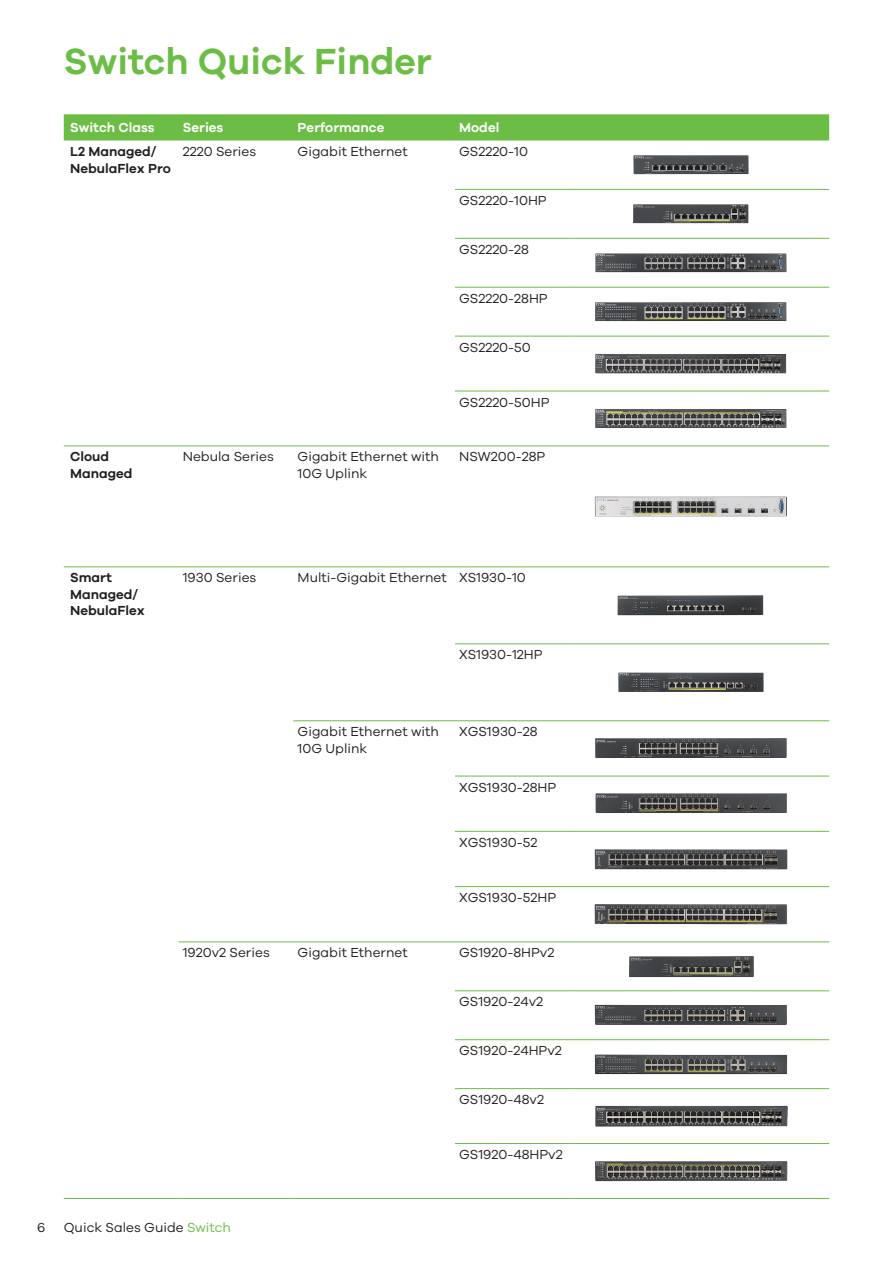
<style>
.page{position:relative;width:893px;height:1263px;background:#fff}
.page>*{position:absolute;margin:0;border:0;box-sizing:border-box;transform-origin:0 0}
.Title-20pt{font:600 37.5px "Galano Grotesque";color:#6cbd45}
.t1{font:13.5px/16.5px "Galano Grotesque";color:#231f20}
.t2{font:600 13.5px/16.5px "Galano Grotesque";color:#231f20}
.t3{font:600 13.5px "Galano Grotesque";color:#fff}
.s1{color:#6cbd45}
</style>
<div class="page">
<div style="left:64px;top:114px;width:765px;height:26px;background:#6cbd45"></div>
<hr style="left:455px;top:189px;width:115px;height:1px;background:#6cbd45">
<hr style="left:570px;top:189px;width:259px;height:1px;background:#6cbd45">
<hr style="left:455px;top:238px;width:115px;height:1px;background:#6cbd45">
<hr style="left:570px;top:238px;width:259px;height:1px;background:#6cbd45">
<hr style="left:455px;top:287px;width:115px;height:1px;background:#6cbd45">
<hr style="left:570px;top:287px;width:259px;height:1px;background:#6cbd45">
<hr style="left:455px;top:336px;width:115px;height:1px;background:#6cbd45">
<hr style="left:570px;top:336px;width:259px;height:1px;background:#6cbd45">
<hr style="left:455px;top:391px;width:115px;height:1px;background:#6cbd45">
<hr style="left:570px;top:391px;width:259px;height:1px;background:#6cbd45">
<hr style="left:64px;top:446px;width:115px;height:1px;background:#6cbd45">
<hr style="left:179px;top:446px;width:114px;height:1px;background:#6cbd45">
<hr style="left:293px;top:446px;width:162px;height:1px;background:#6cbd45">
<hr style="left:455px;top:446px;width:115px;height:1px;background:#6cbd45">
<hr style="left:570px;top:446px;width:259px;height:1px;background:#6cbd45">
<hr style="left:64px;top:566px;width:115px;height:1px;background:#6cbd45">
<hr style="left:179px;top:566px;width:114px;height:1px;background:#6cbd45">
<hr style="left:293px;top:566px;width:162px;height:1px;background:#6cbd45">
<hr style="left:455px;top:566px;width:115px;height:1px;background:#6cbd45">
<hr style="left:455px;top:643px;width:115px;height:1px;background:#6cbd45">
<hr style="left:570px;top:566px;width:259px;height:1px;background:#6cbd45">
<hr style="left:570px;top:643px;width:259px;height:1px;background:#6cbd45">
<hr style="left:293px;top:720px;width:162px;height:1px;background:#6cbd45">
<hr style="left:455px;top:720px;width:115px;height:1px;background:#6cbd45">
<hr style="left:570px;top:720px;width:259px;height:1px;background:#6cbd45">
<hr style="left:455px;top:776px;width:115px;height:1px;background:#6cbd45">
<hr style="left:570px;top:776px;width:259px;height:1px;background:#6cbd45">
<hr style="left:455px;top:831px;width:115px;height:1px;background:#6cbd45">
<hr style="left:570px;top:831px;width:259px;height:1px;background:#6cbd45">
<hr style="left:455px;top:886px;width:115px;height:1px;background:#6cbd45">
<hr style="left:570px;top:886px;width:259px;height:1px;background:#6cbd45">
<hr style="left:179px;top:941px;width:114px;height:1px;background:#6cbd45">
<hr style="left:293px;top:941px;width:162px;height:1px;background:#6cbd45">
<hr style="left:455px;top:941px;width:115px;height:1px;background:#6cbd45">
<hr style="left:570px;top:941px;width:259px;height:1px;background:#6cbd45">
<hr style="left:455px;top:990px;width:115px;height:1px;background:#6cbd45">
<hr style="left:570px;top:990px;width:259px;height:1px;background:#6cbd45">
<hr style="left:455px;top:1039px;width:115px;height:1px;background:#6cbd45">
<hr style="left:455px;top:1088px;width:115px;height:1px;background:#6cbd45">
<hr style="left:570px;top:1039px;width:259px;height:1px;background:#6cbd45">
<hr style="left:570px;top:1088px;width:259px;height:1px;background:#6cbd45">
<hr style="left:64px;top:1198px;width:115px;height:1px;background:#6cbd45">
<hr style="left:179px;top:1198px;width:114px;height:1px;background:#6cbd45">
<hr style="left:293px;top:1198px;width:162px;height:1px;background:#6cbd45">
<hr style="left:455px;top:1143px;width:115px;height:1px;background:#6cbd45">
<hr style="left:455px;top:1198px;width:115px;height:1px;background:#6cbd45">
<hr style="left:570px;top:1143px;width:259px;height:1px;background:#6cbd45">
<hr style="left:570px;top:1198px;width:259px;height:1px;background:#6cbd45">
<img style="left:594px;top:1004px;width:193px;height:21px">
<img style="left:594px;top:1054px;width:194px;height:21px">
<img style="left:595px;top:1105px;width:193px;height:22px">
<img style="left:595px;top:1161px;width:193px;height:21px">
<img style="left:594px;top:496px;width:193px;height:21px">
<img style="left:629px;top:956px;width:125px;height:22px">
<img style="left:595px;top:738px;width:192px;height:20px">
<img style="left:595px;top:793px;width:192px;height:20px">
<img style="left:594px;top:849px;width:194px;height:21px">
<img style="left:594px;top:904px;width:194px;height:21px">
<img style="left:633px;top:155px;width:116px;height:19px">
<img style="left:633px;top:204px;width:116px;height:19px">
<img style="left:595px;top:253px;width:192px;height:19px">
<img style="left:595px;top:302px;width:191px;height:19px">
<img style="left:595px;top:354px;width:191px;height:19px">
<img style="left:595px;top:409px;width:192px;height:19px">
<img style="left:617px;top:595px;width:147px;height:21px">
<img style="left:618px;top:673px;width:146px;height:19px">
<p class="Title-20pt" style="left:64px;top:38px;width:370px">Switch Quick Finder</p>
<p class="t3" style="left:70px;top:119px;width:86px">Switch Class</p>
<p class="t3" style="left:183px;top:119px;width:42px">Series</p>
<p class="t3" style="left:298px;top:119px;width:88px">Performance</p>
<p class="t3" style="left:459px;top:119px;width:42px">Model</p>
<p class="t2" style="left:70px;top:143px;width:102px">L2 Managed/<br>NebulaFlex Pro</p>
<p class="t1" style="left:183px;top:143px;width:75px">2220 Series</p>
<p class="t1" style="left:298px;top:143px;width:112px">Gigabit Ethernet</p>
<p class="t1" style="left:459px;top:143px;width:70px">GS2220-10</p>
<p class="t1" style="left:459px;top:192px;width:89px">GS2220-10HP</p>
<p class="t1" style="left:459px;top:241px;width:71px">GS2220-28</p>
<p class="t1" style="left:459px;top:289px;width:90px">GS2220-28HP</p>
<p class="t1" style="left:459px;top:338px;width:73px">GS2220-50</p>
<p class="t2" style="left:70px;top:448px;width:41px">Cloud</p>
<p class="t2" style="left:70px;top:465px;width:64px">Managed</p>
<p class="t1" style="left:459px;top:393px;width:92px">GS2220-50HP</p>
<p class="t1" style="left:183px;top:448px;width:93px">Nebula Series</p>
<p class="t1" style="left:298px;top:448px;width:143px">Gigabit Ethernet with<br>10G Uplink</p>
<p class="t1" style="left:459px;top:448px;width:88px">NSW200-28P</p>
<p class="t2" style="left:70px;top:569px;width:76px">Smart<br>Managed/<br>NebulaFlex</p>
<p class="t1" style="left:183px;top:569px;width:75px">1930 Series</p>
<p class="t1" style="left:298px;top:569px;width:150px">Multi-Gigabit Ethernet</p>
<p class="t1" style="left:459px;top:569px;width:68px">XS1930-10</p>
<p class="t1" style="left:459px;top:646px;width:85px">XS1930-12HP</p>
<p class="t1" style="left:298px;top:723px;width:143px">Gigabit Ethernet with<br>10G Uplink</p>
<p class="t1" style="left:459px;top:723px;width:80px">XGS1930-28</p>
<p class="t1" style="left:459px;top:778px;width:99px">XGS1930-28HP</p>
<p class="t1" style="left:459px;top:834px;width:80px">XGS1930-52</p>
<p class="t1" style="left:459px;top:889px;width:98px">XGS1930-52HP</p>
<p class="t1" style="left:183px;top:944px;width:89px">1920v2 Series</p>
<p class="t1" style="left:298px;top:944px;width:112px">Gigabit Ethernet</p>
<p class="t1" style="left:459px;top:944px;width:97px">GS1920-8HPv2</p>
<p class="t1" style="left:459px;top:993px;width:85px">GS1920-24v2</p>
<p class="t1" style="left:459px;top:1042px;width:104px">GS1920-24HPv2</p>
<p class="t1" style="left:459px;top:1091px;width:86px">GS1920-48v2</p>
<p class="t1" style="left:37px;top:1218px;width:10px">6</p>
<p class="t1" style="left:64px;top:1218px;width:169px">Quick Sales Guide <span class="s1">Switch</span></p>
<p class="t1" style="left:459px;top:1146px;width:105px">GS1920-48HPv2</p>
</div>
